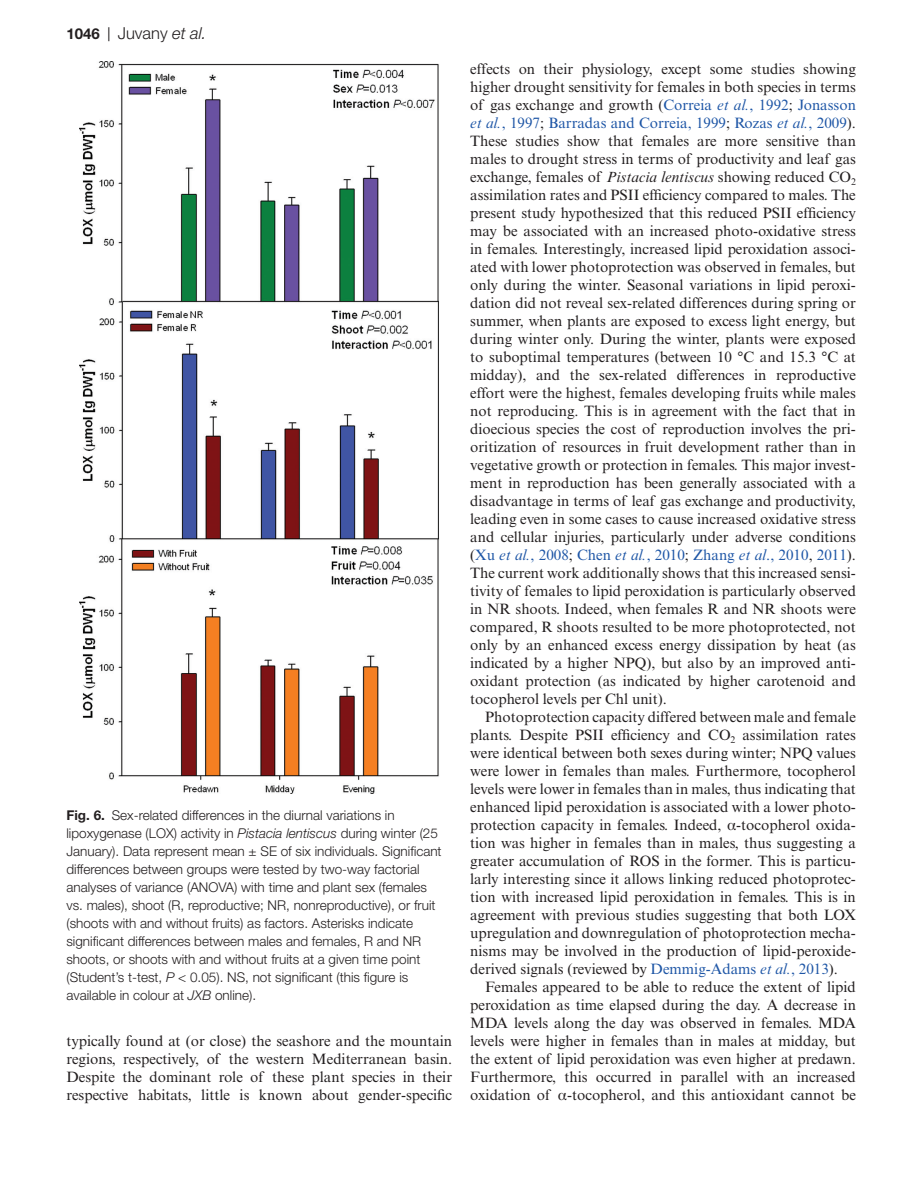
<style>
.page{position:relative;width:919px;height:1187px;background:#fff}
.page>*{position:absolute;margin:0;border:0;box-sizing:border-box;transform-origin:0 0}
.t1{font:300 16.5px "Helvetica Neue LT Std";color:#231f20}
.t2{font:15px/18px "Times New Roman MT Std";color:#231f20;text-align:justify}
.t3{font:300 13.5px/18px "Helvetica Neue LT Std";color:#231f20}
.s1{font-weight:700;font-size:15px}
.s2{font-family:"Times New Roman MT Std";font-weight:400;font-size:15px}
.s3{font-style:italic}
.s4{font-weight:700}
.s5{color:#1e56a6}
.s6{font-style:italic;color:#1e56a6}
.s7{font-family:"Gandhari Unicode"}
</style>
<div class="page">
<img style="left:79px;top:62px;width:360px;height:731px">
<p class="t1" style="left:66px;top:23px;width:141px"><span class="s1">1046</span> <span class="s2">|</span> Juvany <span class="s3">et al.</span></p>
<p class="t3" style="left:66px;top:806px;width:376px"><span class="s4">Fig. 6.</span> Sex-related differences in the diurnal variations in lipoxygenase (LOX) activity in <span class="s3">Pistacia lentiscus</span> during winter (25<br>January). Data represent mean ± SE of six individuals. Significant differences between groups were tested by two-way factorial analyses of variance (ANOVA) with time and plant sex (females vs. males), shoot (R, reproductive; NR, nonreproductive), or fruit (shoots with and without fruits) as factors. Asterisks indicate significant differences between males and females, R and NR shoots, or shoots with and without fruits at a given time point (Student’s t-test, <span class="s3">P</span> &lt; 0.05). NS, not significant (this figure is available in colour at <span class="s3">JXB</span> online).</p>
<p class="t2" style="left:66px;top:1031px;width:387px">typically found at (or close) the seashore and the mountain regions, respectively, of the western Mediterranean basin.<br>Despite the dominant role of these plant species in their respective habitats, little is known about gender-specific</p>
<p class="t2" style="left:470px;top:60px;width:387px">effects on their physiology, except some studies showing higher drought sensitivity for females in both species in terms of gas exchange and growth (<span class="s5">Correia</span> <span class="s6">et al.</span><span class="s5">, 1992</span>; <span class="s5">Jonasson </span><span class="s6">et al.</span><span class="s5">, 1997</span>; <span class="s5">Barradas and Correia, 1999</span>; <span class="s5">Rozas</span> <span class="s6">et al.</span><span class="s5">, 2009</span>).<br>These studies show that females are more sensitive than males to drought stress in terms of productivity and leaf gas exchange, females of <span class="s3">Pistacia lentiscus</span> showing reduced CO<sub>2 </sub>assimilation rates and PSII efficiency compared to males. The present study hypothesized that this reduced PSII efficiency may be associated with an increased photo-oxidative stress in females. Interestingly, increased lipid peroxidation associ&shy;ated with lower photoprotection was observed in females, but only during the winter. Seasonal variations in lipid peroxi&shy;dation did not reveal sex-related differences during spring or summer, when plants are exposed to excess light energy, but during winter only. During the winter, plants were exposed to suboptimal temperatures (between 10 °C and 15.3 °C at midday), and the sex-related differences in reproductive effort were the highest, females developing fruits while males not reproducing. This is in agreement with the fact that in dioecious species the cost of reproduction involves the pri&shy;oritization of resources in fruit development rather than in vegetative growth or protection in females. This major invest&shy;ment in reproduction has been generally associated with a disadvantage in terms of leaf gas exchange and productivity, leading even in some cases to cause increased oxidative stress and cellular injuries, particularly under adverse conditions (<span class="s5">Xu</span> <span class="s6">et al.</span><span class="s5">, 2008</span>; <span class="s5">Chen</span> <span class="s6">et al.</span><span class="s5">, 2010</span>; <span class="s5">Zhang</span> <span class="s6">et al</span><span class="s5">., 2010</span>, <span class="s5">2011</span>).<br>The current work additionally shows that this increased sensi&shy;tivity of females to lipid peroxidation is particularly observed in NR shoots. Indeed, when females R and NR shoots were compared, R shoots resulted to be more photoprotected, not only by an enhanced excess energy dissipation by heat (as indicated by a higher NPQ), but also by an improved anti&shy;oxidant protection (as indicated by higher carotenoid and tocopherol levels per Chl unit).</p>
<p class="t2" style="left:470px;top:708px;width:387px;text-indent:15px">Photoprotection capacity differed between male and female plants. Despite PSII efficiency and CO<sub>2</sub> assimilation rates were identical between both sexes during winter; NPQ values were lower in females than males. Furthermore, tocopherol levels were lower in females than in males, thus indicating that enhanced lipid peroxidation is associated with a lower photo&shy;protection capacity in females. Indeed, <span class="s7">α</span>-tocopherol oxida&shy;tion was higher in females than in males, thus suggesting a greater accumulation of ROS in the former. This is particu&shy;larly interesting since it allows linking reduced photoprotec&shy;tion with increased lipid peroxidation in females. This is in agreement with previous studies suggesting that both LOX upregulation and downregulation of photoprotection mecha&shy;nisms may be involved in the production of lipid-peroxide&shy;derived signals (reviewed by <span class="s5">Demmig-Adams</span> <span class="s6">et al.</span><span class="s5">, 2013</span>).</p>
<p class="t2" style="left:470px;top:978px;width:387px;text-indent:15px">Females appeared to be able to reduce the extent of lipid peroxidation as time elapsed during the day. A decrease in MDA levels along the day was observed in females. MDA levels were higher in females than in males at midday, but the extent of lipid peroxidation was even higher at predawn.<br>Furthermore, this occurred in parallel with an increased oxidation of <span class="s7">α</span>-tocopherol, and this antioxidant cannot be</p>
</div>
